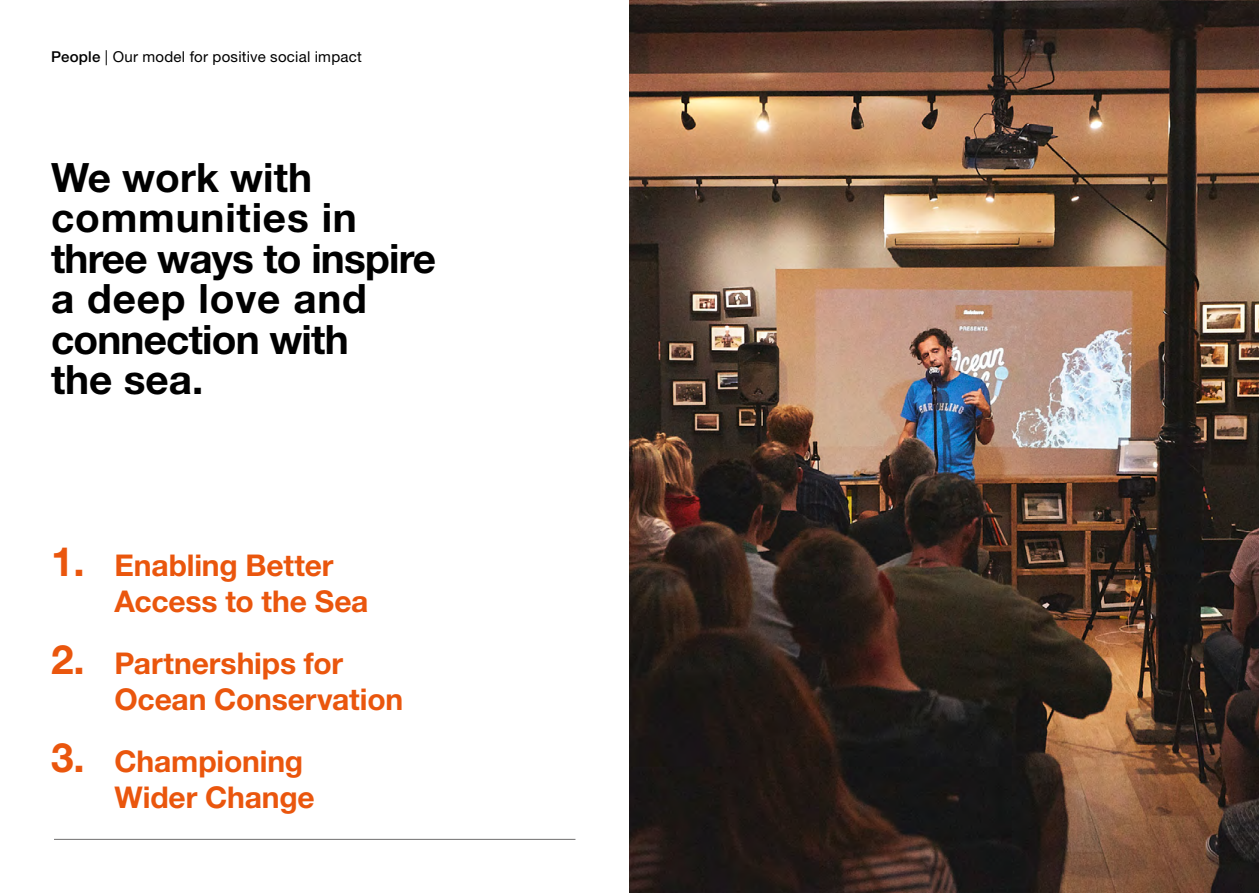
<style>
.page{position:relative;width:1259px;height:893px;background:#fff}
.page>*{position:absolute;margin:0;border:0;box-sizing:border-box;transform-origin:0 0}
.t1{font:700 40.5px/40.5px "Helvetica Neue LT Std";color:#000}
.t2{font:700 30px/36px "Helvetica Neue LT Std";letter-spacing:-.005em;color:#ea560d}
.t3{font:15px "Helvetica Neue LT Std";letter-spacing:.015em;color:#000}
.s1{font-weight:500}
.s2{font-size:40.5px}
</style>
<div class="page">
<hr style="left:54px;top:839px;width:521px;height:1px;background:#706f6f">
<img style="left:629px;top:0;width:630px;height:893px">
<p class="t3" style="left:51px;top:47px;width:312px"><span class="s1">People</span> | Our model for positive social impact</p>
<h1 class="t1" style="left:51px;top:156px;width:387px">We work with communities in three ways to inspire a deep love and connection with<br>the sea.</h1>
<p class="t2" style="left:115px;top:547px;width:255px;text-indent:-63px"><span class="s2">1.</span> Enabling Better<br>Access to the Sea</p>
<p class="t2" style="left:115px;top:645px;width:290px;text-indent:-63px"><span class="s2">2.</span> Partnerships for<br>Ocean Conservation</p>
<p class="t2" style="left:115px;top:743px;width:202px;text-indent:-63px"><span class="s2">3.</span> Championing<br>Wider Change</p>
</div>
